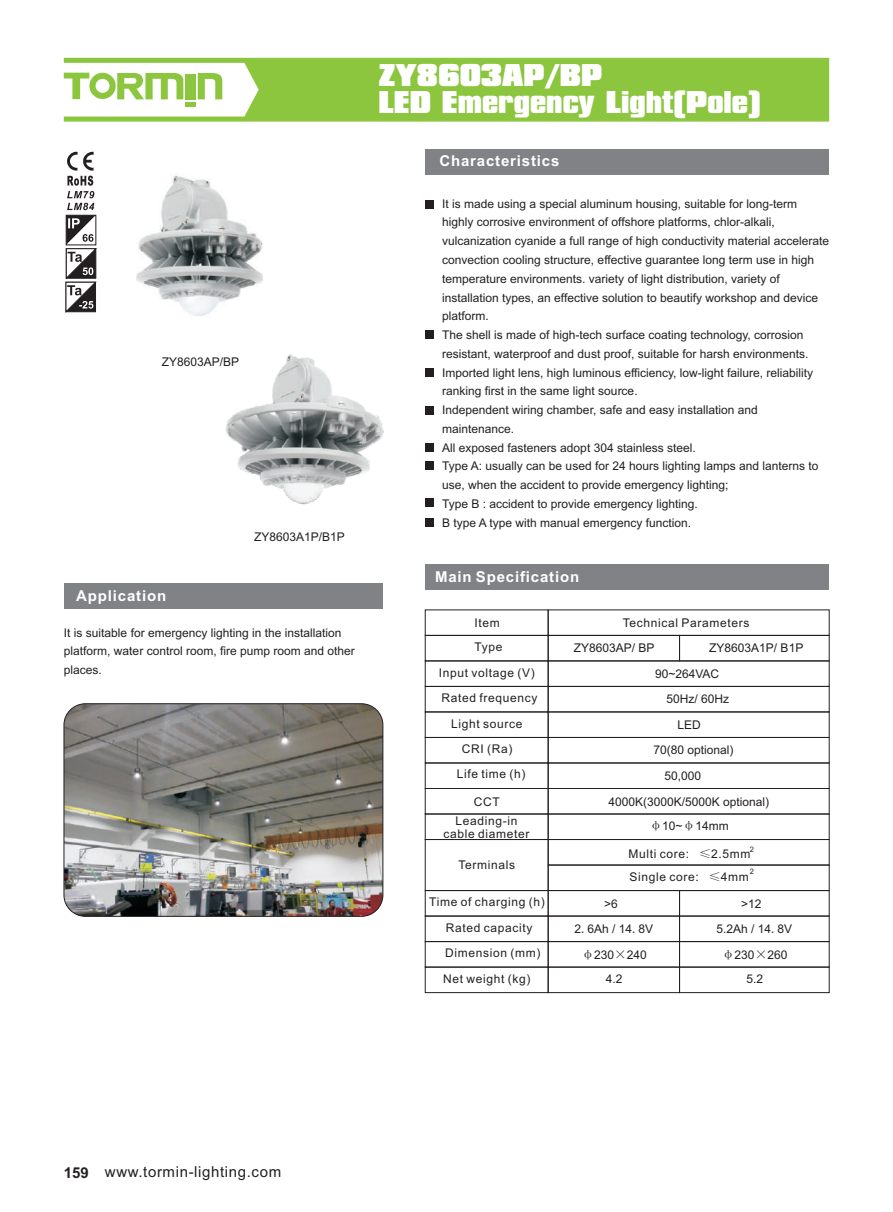
<style>
.page{position:relative;width:893px;height:1212px;background:#fff}
.page>*{position:absolute;margin:0;border:0;box-sizing:border-box;transform-origin:0 0}
.t1{font:700 27px/26.8px "Compacta BT";color:#fff}
.t2{font:700 15px "Arial";letter-spacing:.055em;color:#fff}
.t3{font:15px "Arial";letter-spacing:.04em;color:#231f20}
.t4{font:12px/18.8px "Arial";color:#231f20}
.t5{font:12px/25.3px "Arial";letter-spacing:.055em;color:#231f20;text-align:center}
.t6{font:7.5px "Arial";color:#231f20}
.s1{font-family:"Sim Sun";font-size:12.75px}
.s2{font-family:"Sim Sun"}
.s3{font-weight:700}
</style>
<div class="page">
<svg style="left:64px;top:58px;width:765px;height:64px;background:#9bcd59"></svg>
<div style="left:64px;top:583px;width:319px;height:25px;background:#808285"></div>
<div style="left:425px;top:564px;width:404px;height:25px;background:#808285"></div>
<div style="left:425px;top:150px;width:404px;height:25px;background:#808285"></div>
<div style="left:425px;top:200px;width:9px;height:8px;background:#231f20"></div>
<div style="left:425px;top:330px;width:9px;height:9px;background:#231f20"></div>
<div style="left:425px;top:368px;width:9px;height:9px;background:#231f20"></div>
<div style="left:425px;top:406px;width:9px;height:9px;background:#231f20"></div>
<div style="left:425px;top:443px;width:9px;height:8px;background:#231f20"></div>
<div style="left:425px;top:499px;width:9px;height:8px;background:#231f20"></div>
<div style="left:425px;top:518px;width:9px;height:9px;background:#231f20"></div>
<div style="left:425px;top:635px;width:123px;height:26px;border:1px solid #231f20"></div>
<div style="left:548px;top:635px;width:132px;height:26px;border:1px solid #231f20"></div>
<div style="left:679px;top:635px;width:150px;height:26px;border:1px solid #231f20"></div>
<img style="left:64px;top:704px;width:319px;height:212px;border-radius:21px">
<div style="left:64px;top:703px;width:319px;height:213px;border:1px solid #231f20;border-radius:21px"></div>
<svg style="left:65px;top:152px;width:32px;height:161px"></svg>
<div style="left:425px;top:461px;width:9px;height:9px;background:#231f20"></div>
<div style="left:425px;top:686px;width:123px;height:26px;border:1px solid #231f20"></div>
<div style="left:425px;top:737px;width:123px;height:26px;border:1px solid #231f20"></div>
<div style="left:425px;top:763px;width:123px;height:26px;border:1px solid #231f20"></div>
<div style="left:548px;top:686px;width:281px;height:26px;border:1px solid #231f20"></div>
<div style="left:548px;top:737px;width:281px;height:26px;border:1px solid #231f20"></div>
<div style="left:548px;top:763px;width:281px;height:26px;border:1px solid #231f20"></div>
<div style="left:425px;top:814px;width:123px;height:26px;border:1px solid #231f20"></div>
<div style="left:425px;top:788px;width:123px;height:26px;border:1px solid #231f20"></div>
<div style="left:548px;top:814px;width:281px;height:26px;border:1px solid #231f20"></div>
<div style="left:548px;top:788px;width:281px;height:26px;border:1px solid #231f20"></div>
<svg style="left:425px;top:839px;width:405px;height:52px"></svg>
<div style="left:425px;top:916px;width:123px;height:26px;border:1px solid #231f20"></div>
<div style="left:425px;top:890px;width:123px;height:26px;border:1px solid #231f20"></div>
<div style="left:425px;top:661px;width:123px;height:26px;border:1px solid #231f20"></div>
<svg style="left:548px;top:660px;width:282px;height:27px"></svg>
<div style="left:548px;top:916px;width:132px;height:26px;border:1px solid #231f20"></div>
<div style="left:679px;top:916px;width:150px;height:26px;border:1px solid #231f20"></div>
<div style="left:548px;top:890px;width:132px;height:26px;border:1px solid #231f20"></div>
<div style="left:679px;top:890px;width:150px;height:26px;border:1px solid #231f20"></div>
<div style="left:425px;top:967px;width:123px;height:26px;border:1px solid #231f20"></div>
<div style="left:548px;top:967px;width:132px;height:26px;border:1px solid #231f20"></div>
<div style="left:679px;top:967px;width:150px;height:26px;border:1px solid #231f20"></div>
<svg style="left:198px;top:73px;width:24px;height:26px"></svg>
<div style="left:185px;top:74px;width:11px;height:25px;background:#8bc63e"></div>
<div style="left:185px;top:102px;width:11px;height:5px;background:#8bc63e"></div>
<svg style="left:64px;top:73px;width:119px;height:26px"></svg>
<img style="left:137px;top:173px;width:126px;height:143px">
<img style="left:225px;top:354px;width:159px;height:151px">
<p class="t4" style="left:162px;top:353px;width:79px">ZY8603AP/BP</p>
<p class="t2" style="left:76px;top:590px;width:91px">Application</p>
<p class="t4" style="left:254px;top:528px;width:92px">ZY8603A1P/B1P</p>
<p class="t4" style="left:64px;top:624px;width:292px">It is suitable for emergency lighting in the installation platform, water control room, fire pump room and other places.</p>
<h1 class="t1" style="left:379px;top:64px;width:384px">ZY8603AP/BP<br>LED Emergency Light(Pole)</h1>
<p class="t2" style="left:439px;top:155px;width:122px">Characteristics</p>
<p class="t4" style="left:442px;top:195px;width:388px">It is made using a special aluminum housing, suitable for long-term highly corrosive environment of offshore platforms, chlor-alkali, vulcanization cyanide a full range of high conductivity material accelerate convection cooling structure, effective guarantee long term use in high temperature environments. variety of light distribution, variety of installation types, an effective solution to beautify workshop and device platform.<br>The shell is made of high-tech surface coating technology, corrosion resistant, waterproof and dust proof, suitable for harsh environments.<br>Imported light lens, high luminous efficiency, low-light failure, reliability ranking first in the same light source.<br>Independent wiring chamber, safe and easy installation and maintenance.<br>All exposed fasteners adopt 304 stainless steel.<br>Type A: usually can be used for 24 hours lighting lamps and lanterns to use, when the accident to provide emergency lighting;<br>Type B : accident to provide emergency lighting.<br>B type A type with manual emergency function.</p>
<p class="t2" style="left:435px;top:571px;width:146px">Main Specification</p>
<p class="t4" style="left:474px;top:614px;width:27px">Item</p>
<p class="t5" style="left:623px;top:611px;width:128px">Technical Parameters</p>
<p class="t4" style="left:475px;top:639px;width:30px">Type</p>
<p class="t4" style="left:574px;top:640px;width:82px">ZY8603AP/ BP</p>
<p class="t4" style="left:709px;top:640px;width:96px">ZY8603A1P/ B1P</p>
<p class="t5" style="left:439px;top:661px;width:100px">Input voltage (V)<br>Rated frequency<br>Light source<br>CRI (Ra)<br>Life time (h)</p>
<p class="t5" style="left:456px;top:793px;width:64px;line-height:19px">CCT<br>Leading-in</p>
<p class="t5" style="left:444px;top:822px;width:88px">cable diameter</p>
<p class="t5" style="left:459px;top:853px;width:58px">Terminals</p>
<p class="t4" style="left:655px;top:665px;width:66px">90~264VAC</p>
<p class="t4" style="left:666px;top:691px;width:64px">50Hz/ 60Hz</p>
<p class="t4" style="left:677px;top:716px;width:25px">LED</p>
<p class="t4" style="left:654px;top:742px;width:82px">70(80 optional)</p>
<p class="t4" style="left:664px;top:767px;width:38px">50,000</p>
<p class="t4" style="left:649px;top:818px;width:81px"><span class="s1">φ</span>10~<span class="s1">φ</span>14mm</p>
<p class="t4" style="left:608px;top:793px;width:162px">4000K(3000K/5000K optional)</p>
<p class="t6" style="left:750px;top:847px;width:6px">2</p>
<p class="t6" style="left:750px;top:868px;width:6px">2</p>
<p class="t5" style="left:628px;top:843px;width:124px;line-height:23.4px;text-align:left">Multi core: <span class="s2">≤</span>2.5mm<br>Single core: <span class="s2">≤</span>4mm</p>
<p class="t5" style="left:429px;top:891px;width:117px">Time of charging (h)</p>
<p class="t4" style="left:574px;top:891px;width:80px;line-height:25.7px;text-align:center">&gt;6<br>2<span class="s1">.</span>6Ah / 14<span class="s1">.</span>8V <span class="s1">φ</span>230<span class="s1">×</span>240</p>
<p class="t4" style="left:716px;top:891px;width:77px;line-height:25.7px;text-align:center">&gt;12<br>5.2Ah / 14<span class="s1">.</span>8V <span class="s1">φ</span>230<span class="s1">×</span>260</p>
<p class="t5" style="left:443px;top:916px;width:99px;text-align:left">Rated capacity<br>Dimension (mm)<br>Net weight (kg)</p>
<p class="t4" style="left:606px;top:970px;width:18px">4.2</p>
<p class="t4" style="left:746px;top:970px;width:18px">5.2</p>
<p class="t3" style="left:64px;top:1166px;width:219px"><span class="s3">159</span> www.tormin-lighting.com</p>
</div>
